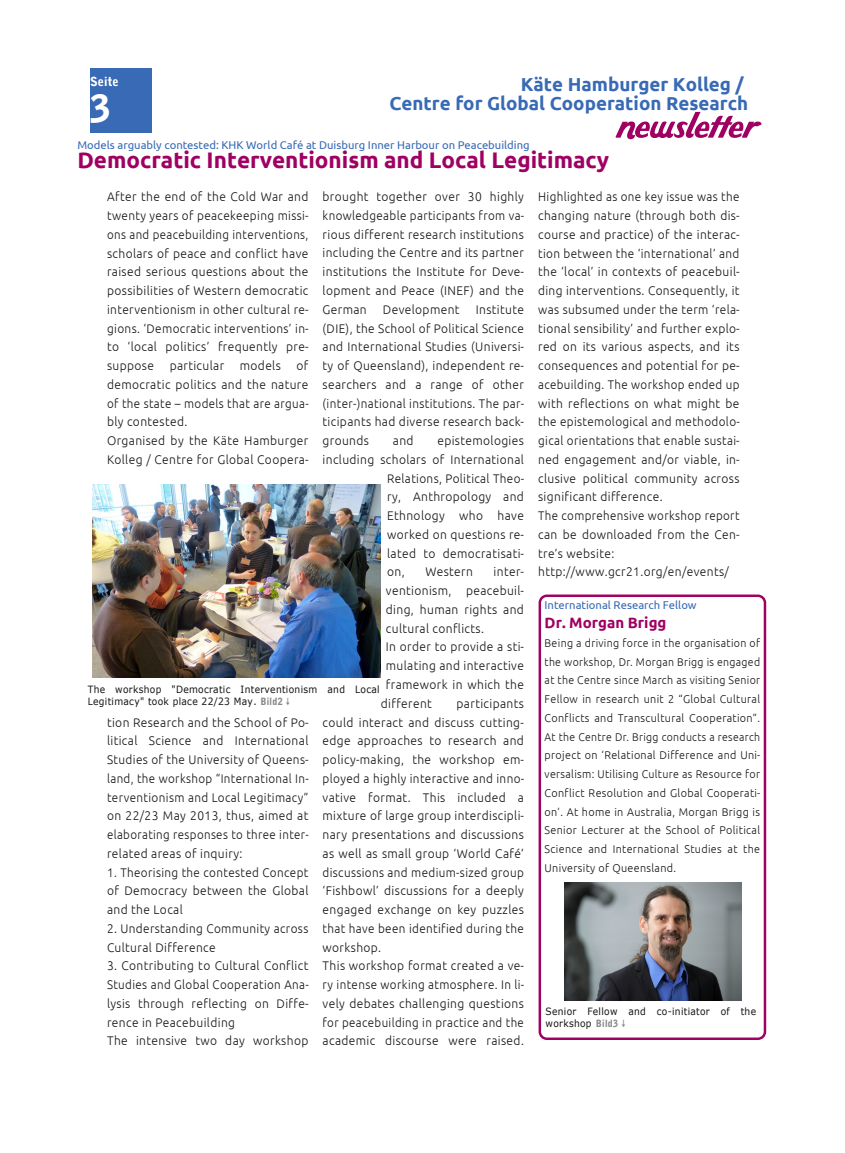
<style>
.page{position:relative;width:845px;height:1153px;background:#fff}
.page>*{position:absolute;margin:0;border:0;box-sizing:border-box;transform-origin:0 0}
.t1{font:62.5px "Wild Ride";color:#9f0062}
.t2{font:900 37.5px "UD Bell Gothic";color:#fff}
.t3{font:700 22.5px "Ubuntu";color:#9f0062}
.t4{font:700 18.75px/19.2px "Ubuntu";color:#386ab5;text-align:right}
.t5{font:700 15px "Ubuntu";color:#9f0062}
.t6{font:300 12.5px/18.8px "Ubuntu";letter-spacing:.03em;color:#161413;text-align:justify;scale:.96 1}
.t7{font:300 12.5px/18.8px "Ubuntu";letter-spacing:.03em;color:#161413;text-align:justify;scale:.93 1}
.t8{font:300 12.5px/18.8px "Ubuntu";letter-spacing:.03em;color:#161413;scale:.94 1}
.t9{font:900 12.5px "UD Bell Gothic";color:#fff}
.t10{font:300 11.25px/18.8px "Ubuntu";letter-spacing:.03em;color:#161413;text-align:justify;scale:.95 1}
.t11{font:11.25px "Ubuntu";color:#386ab5}
.t12{font:10px/11.8px "Verdana";letter-spacing:.035em;color:#161413;scale:.91 1}
.s1{font-family:"UD Bell Gothic";font-weight:900;color:#888}
.s2{font-family:"Mar Vo Sym";color:#888}
</style>
<div class="page">
<div style="left:90px;top:68px;width:62px;height:65px;background:#386ab5"></div>
<div style="left:538px;top:594px;width:227px;height:445px;border:2px solid #9f0062;border-radius:7px"></div>
<img style="left:564px;top:882px;width:177px;height:118px">
<img style="left:92px;top:485px;width:288px;height:192px">
<h3 class="t4" style="left:389px;top:74px;width:360px">Käte Hamburger Kolleg /<br>Centre for Global Cooperation Research</h3>
<p class="t9" style="left:90px;top:74px;width:30px">Seite</p>
<h2 class="t2" style="left:90px;top:87px;width:22px">3</h2>
<h1 class="t1" style="left:615px;top:85px;width:144px">newsletter</h1>
<p class="t11" style="left:77px;top:138px;width:453px">Models arguably contested: KHK World Café at Duisburg Inner Harbour on Peacebuilding</p>
<h3 class="t3" style="left:77px;top:147px;width:533px">Democratic Interventionism and Local Legitimacy</h3>
<p class="t6" style="left:322px;top:187px;width:211px">brought together over 30 highly knowledgeable participants from va&shy;rious different research institutions including the Centre and its partner institutions the Institute for Deve&shy;lopment and Peace (INEF) and the German</p>
<p class="t6" style="left:107px;top:187px;width:211px">After the end of the Cold War and twenty years of peacekeeping missi&shy;ons and peacebuilding interventions, scholars of peace and conflict have raised serious questions about the possibilities of Western democratic interventionism in other cultural re&shy;gions. ‘Democratic interventions’ in&shy;to ‘local politics’ frequently pre&shy;suppose</p>
<p class="t6" style="left:383px;top:300px;width:81px">Development</p>
<p class="t6" style="left:322px;top:300px;width:211px;text-indent:153px">Institute (DIE), the School of Political Science and International Studies (Universi&shy;ty of Queensland), independent re&shy;searchers and a range of other (inter-)national institutions. The par&shy;ticipants had diverse research back&shy;grounds</p>
<p class="t6" style="left:107px;top:356px;width:211px;text-align:left;text-indent:189px">of democratic politics and the nature of the state – models that are argua&shy;bly contested.<br>Organised by the Käte Hamburger<br>Kolleg / Centre for Global Coopera-</p>
<p class="t6" style="left:169px;top:356px;width:58px">particular</p>
<p class="t6" style="left:240px;top:356px;width:44px">models</p>
<p class="t6" style="left:392px;top:431px;width:23px">and</p>
<p class="t6" style="left:437px;top:431px;width:92px">epistemologies</p>
<p class="t6" style="left:322px;top:450px;width:211px">including scholars of International</p>
<p class="t8" style="left:387px;top:468px;width:147px">Relations, Political Theo-</p>
<p class="t6" style="left:387px;top:487px;width:144px">ry, Anthropology and</p>
<p class="t6" style="left:387px;top:506px;width:144px">Ethnology who have</p>
<p class="t6" style="left:387px;top:525px;width:144px">worked on questions re-</p>
<p class="t6" style="left:387px;top:543px;width:144px">lated to democratisati-</p>
<p class="t6" style="left:387px;top:562px;width:20px">on,</p>
<p class="t6" style="left:425px;top:562px;width:51px">Western</p>
<p class="t6" style="left:493px;top:562px;width:33px">inter-</p>
<p class="t6" style="left:385px;top:581px;width:145px">ventionism, peacebuil-</p>
<p class="t6" style="left:385px;top:600px;width:145px">ding, human rights and</p>
<p class="t6" style="left:385px;top:618px;width:104px">cultural conflicts.</p>
<p class="t6" style="left:385px;top:637px;width:145px">In order to provide a sti-</p>
<p class="t6" style="left:385px;top:656px;width:145px">mulating and interactive</p>
<p class="t6" style="left:385px;top:675px;width:145px">framework in which the</p>
<p class="t6" style="left:380px;top:693px;width:55px">different</p>
<p class="t12" style="left:88px;top:683px;width:322px">The workshop "Democratic Interventionism and Local<br>Legitimacy" took place 22/23 May. <span class="s1">Bild2</span><span class="s2">l</span></p>
<p class="t6" style="left:322px;top:693px;width:211px;text-align:left;text-indent:134px">participants could interact and discuss cutting&shy;edge approaches to research and policy-making, the workshop em&shy;ployed a highly interactive and inno&shy;vative format. This included a mixture of large group interdiscipli&shy;nary presentations and discussions as well as small group ‘World Café’ discussions and medium-sized group ‘Fishbowl’ discussions for a deeply engaged exchange on key puzzles that have been identified during the workshop.<br>This workshop format created a ve&shy;ry intense working atmosphere. In li&shy;vely debates challenging questions for peacebuilding in practice and the academic discourse were raised.</p>
<p class="t6" style="left:107px;top:712px;width:211px">tion Research and the School of Po&shy;litical Science and International Studies of the University of Queens&shy;land, the workshop “International In&shy;terventionism and Local Legitimacy” on 22/23 May 2013, thus, aimed at elaborating responses to three inter&shy;related areas of inquiry:</p>
<p class="t7" style="left:107px;top:862px;width:218px">1. Theorising the contested Concept of Democracy between the Global and the Local</p>
<p class="t8" style="left:107px;top:918px;width:215px">2. Understanding Community across<br>Cultural Difference</p>
<p class="t6" style="left:107px;top:956px;width:211px;text-align:left">3. Contributing to Cultural Conflict<br>Studies and Global Cooperation Ana&shy;lysis through reflecting on Diffe&shy;rence in Peacebuilding<br>The intensive two day workshop</p>
<p class="t7" style="left:538px;top:187px;width:218px;text-align:left">Highlighted as one key issue was the changing nature (through both dis&shy;course and practice) of the interac&shy;tion between the ‘international’ and the ‘local’ in contexts of peacebuil&shy;ding interventions. Consequently, it was subsumed under the term ‘rela&shy;tional sensibility’ and further explo&shy;red on its various aspects, and its consequences and potential for pe&shy;acebuilding. The workshop ended up with reflections on what might be the epistemological and methodolo&shy;gical orientations that enable sustai&shy;ned engagement and/or viable, in&shy;clusive political community across significant difference.<br>The comprehensive workshop report can be downloaded from the Cen&shy;tre’s website: http://www.gcr21.org/en/events/</p>
<p class="t11" style="left:544px;top:598px;width:153px">International Research Fellow</p>
<p class="t5" style="left:544px;top:614px;width:123px">Dr. Morgan Brigg</p>
<p class="t10" style="left:544px;top:633px;width:228px">Being a driving force in the organisation of the workshop, Dr. Morgan Brigg is engaged at the Centre since March as visiting Senior Fellow in research unit 2 “Global Cultural Conflicts and Transcultural Cooperation”.<br>At the Centre Dr. Brigg conducts a research project on ‘Relational Difference and Uni&shy;versalism: Utilising Culture as Resource for Conflict Resolution and Global Cooperati&shy;on’. At home in Australia, Morgan Brigg is Senior Lecturer at the School of Political Science and International Studies at the University of Queensland.</p>
<p class="t12" style="left:545px;top:1005px;width:233px">Senior Fellow and co-initiator of the workshop <span class="s1">Bild3</span><span class="s2">l</span></p>
</div>
